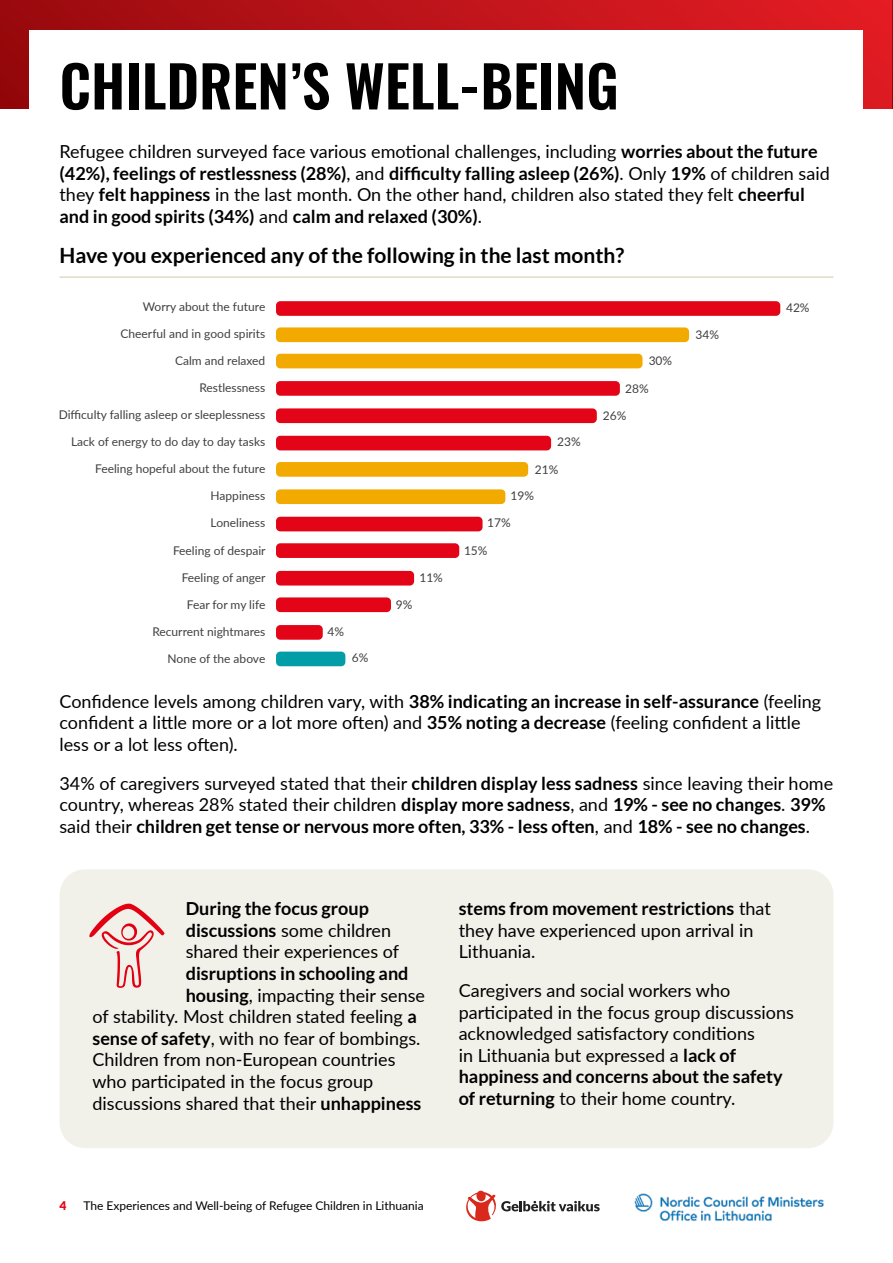
<style>
.page{position:relative;width:893px;height:1263px;background:#fff}
.page>*{position:absolute;margin:0;border:0;box-sizing:border-box;transform-origin:0 0}
.t1{font:57px "Oswald";color:#000}
.t2{font:700 21px "Lato";color:#000}
.t3{font:18px/21.6px "Lato";color:#000}
.t4{font:700 18px/21.6px "Lato";color:#000}
.t5{font:12px "Lato";color:#404040}
.t6{font:12px "Lato";color:#000}
.t7{font:900 12px "Lato";color:#e30517}
.s1{font-weight:700}
.s2{font-weight:400}
</style>
<div class="page">
<div style="left:0;top:0;width:893px;height:108px;background:linear-gradient(to right,#980b0e,#e41d25)"></div>
<div style="left:30px;top:30px;width:833px;height:1018px;background:#fff"></div>
<hr style="left:892px;top:0;width:1px;height:108px;background:#95070a">
<img style="left:634px;top:1193px;width:190px;height:28px">
<svg style="left:466px;top:1190px;width:134px;height:32px"></svg>
<div style="left:276px;top:301px;width:504px;height:15px;background:#e30517;border-radius:4px"></div>
<div style="left:276px;top:327px;width:413px;height:15px;background:#f2a900;border-radius:4px"></div>
<div style="left:276px;top:354px;width:366px;height:14px;background:#f2a900;border-radius:4px"></div>
<div style="left:276px;top:381px;width:344px;height:15px;background:#e30517;border-radius:4px"></div>
<div style="left:276px;top:408px;width:321px;height:15px;background:#e30517;border-radius:4px"></div>
<div style="left:276px;top:436px;width:275px;height:14px;background:#e30517;border-radius:4px"></div>
<div style="left:276px;top:462px;width:252px;height:15px;background:#f2a900;border-radius:4px"></div>
<div style="left:276px;top:489px;width:229px;height:15px;background:#f2a900;border-radius:4px"></div>
<div style="left:276px;top:517px;width:207px;height:14px;background:#e30517;border-radius:4px"></div>
<div style="left:276px;top:543px;width:183px;height:15px;background:#e30517;border-radius:4px"></div>
<div style="left:276px;top:571px;width:138px;height:14px;background:#e30517;border-radius:4px"></div>
<div style="left:276px;top:597px;width:115px;height:15px;background:#e30517;border-radius:4px"></div>
<div style="left:276px;top:625px;width:47px;height:15px;background:#e30517;border-radius:4px"></div>
<div style="left:276px;top:652px;width:69px;height:14px;background:#039da7;border-radius:4px"></div>
<hr style="left:60px;top:276px;width:773px;height:2px;background:#dedbc9">
<div style="left:60px;top:869px;width:773px;height:279px;background:#f1f0e9;border-radius:26px"></div>
<svg style="left:89px;top:904px;width:76px;height:84px"></svg>
<h1 class="t1" style="left:60px;top:36px;width:561px">CHILDREN’S WELL-BEING</h1>
<p class="t3" style="left:60px;top:140px;width:772px">Refugee children surveyed face various emotional challenges, including <span class="s1">worries about the future (42%), feelings of restlessness (28%)</span>, and <span class="s1">difficulty falling asleep (26%)</span>. Only <span class="s1">19%</span> of children said they <span class="s1">felt happiness</span> in the last month. On the other hand, children also stated they felt <span class="s1">cheerful and in good spirits (34%)</span> and <span class="s1">calm and relaxed (30%)</span>.</p>
<p class="t2" style="left:60px;top:243px;width:566px">Have you experienced any of the following in the last month?</p>
<p class="t5" style="left:143px;top:298px;width:124px">Worry about the future</p>
<p class="t5" style="left:121px;top:325px;width:146px">Cheerful and in good spirits</p>
<p class="t5" style="left:175px;top:352px;width:92px">Calm and relaxed</p>
<p class="t5" style="left:199px;top:379px;width:67px">Restlessness</p>
<p class="t5" style="left:59px;top:406px;width:208px">Difficulty falling asleep or sleeplessness</p>
<p class="t5" style="left:71px;top:433px;width:196px">Lack of energy to do day to day tasks</p>
<p class="t5" style="left:95px;top:460px;width:172px">Feeling hopeful about the future</p>
<p class="t5" style="left:211px;top:487px;width:56px">Happiness</p>
<p class="t5" style="left:211px;top:514px;width:56px">Loneliness</p>
<p class="t5" style="left:173px;top:542px;width:94px">Feeling of despair</p>
<p class="t5" style="left:182px;top:569px;width:85px">Feeling of anger</p>
<p class="t5" style="left:187px;top:596px;width:80px">Fear for my life</p>
<p class="t5" style="left:152px;top:623px;width:114px">Recurrent nightmares</p>
<p class="t5" style="left:168px;top:650px;width:99px">None of the above</p>
<p class="t5" style="left:649px;top:352px;width:25px">30%</p>
<p class="t5" style="left:625px;top:380px;width:25px">28%</p>
<p class="t5" style="left:603px;top:407px;width:25px">26%</p>
<p class="t5" style="left:557px;top:433px;width:25px">23%</p>
<p class="t5" style="left:535px;top:461px;width:25px">21%</p>
<p class="t5" style="left:510px;top:487px;width:25px">19%</p>
<p class="t5" style="left:487px;top:514px;width:25px">17%</p>
<p class="t5" style="left:464px;top:542px;width:25px">15%</p>
<p class="t5" style="left:419px;top:569px;width:25px">11%</p>
<p class="t5" style="left:396px;top:596px;width:18px">9%</p>
<p class="t5" style="left:328px;top:623px;width:18px">4%</p>
<p class="t5" style="left:352px;top:649px;width:18px">6%</p>
<p class="t5" style="left:695px;top:326px;width:25px">34%</p>
<p class="t5" style="left:786px;top:299px;width:25px">42%</p>
<p class="t3" style="left:60px;top:690px;width:763px">Confidence levels among children vary, with <span class="s1">38% indicating an increase in self-assurance</span> (feeling confident a little more or a lot more often) and <span class="s1">35% noting a decrease</span> (feeling confident a little less or a lot less often).</p>
<p class="t4" style="left:60px;top:772px;width:775px"><span class="s2">34% of caregivers surveyed stated that their</span> children display less sadness <span class="s2">since leaving their home country, whereas 28% stated their children</span> display more sadness<span class="s2">, and</span> 19% - see no changes<span class="s2">.</span> 39% <span class="s2">said their</span> children get tense or nervous more often, 33% - less often<span class="s2">, and</span> 18% - see no changes<span class="s2">.</span></p>
<p class="t3" style="left:186px;top:897px;width:215px"><span class="s1">During the focus group discussions</span> some children shared their experiences of</p>
<p class="t4" style="left:186px;top:962px;width:224px">disruptions in schooling and</p>
<p class="t3" style="left:186px;top:983px;width:241px"><span class="s1">housing</span>, impacting their sense</p>
<p class="t3" style="left:92px;top:1005px;width:326px">of stability. Most children stated feeling <span class="s1">a</span></p>
<p class="t3" style="left:92px;top:1027px;width:329px"><span class="s1">sense of safety</span>, with no fear of bombings.</p>
<p class="t3" style="left:92px;top:1048px;width:304px">Children from non-European countries</p>
<p class="t3" style="left:92px;top:1070px;width:282px">who participated in the focus group</p>
<p class="t3" style="left:92px;top:1091px;width:330px">discussions shared that their <span class="s1">unhappiness</span></p>
<p class="t3" style="left:459px;top:897px;width:314px"><span class="s1">stems from movement restrictions</span> that they have experienced upon arrival in<br>Lithuania.</p>
<p class="t3" style="left:459px;top:979px;width:337px">Caregivers and social workers who participated in the focus group discussions acknowledged satisfactory conditions<br>in Lithuania but expressed a <span class="s1">lack of happiness and concerns about the safety of returning</span> to their home country.</p>
<p class="t7" style="left:60px;top:1198px;width:8px">4</p>
<p class="t6" style="left:84px;top:1197px;width:342px">The Experiences and Well-being of Refugee Children in Lithuania</p>
</div>
